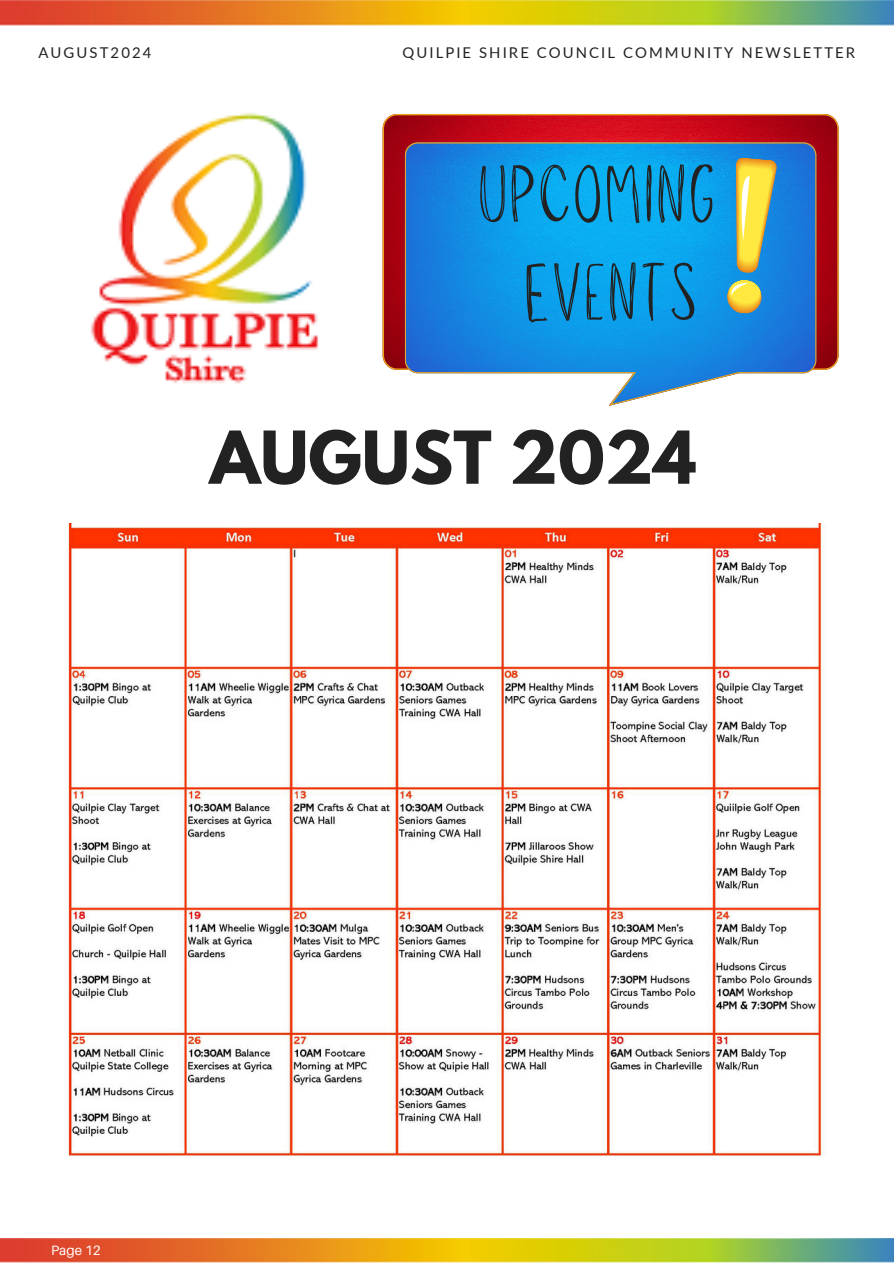
<style>
.page{position:relative;width:894px;height:1264px;background:#fff}
.page>*{position:absolute;margin:0;border:0;box-sizing:border-box;transform-origin:0 0}
.t1{font:700 70.5px/97.8px "Louisville";color:#222;text-align:center}
.t2{font:700 64.5px "League Spartan";color:#222}
.t3{font:14.85px "Lato";letter-spacing:.14em;color:#222}
.t4{font:13.5px "Aileron";color:#fff}
</style>
<div class="page">
<img style="left:0;top:1px;width:893px;height:25px">
<img style="left:0;top:1238px;width:893px;height:25px">
<svg style="left:382px;top:114px;width:456px;height:256px;background:#b61017"></svg>
<svg style="left:404px;top:142px;width:412px;height:264px;background:#309ee4"></svg>
<svg style="left:725px;top:157px;width:52px;height:158px;background:#8db48f"></svg>
<img style="left:91px;top:112px;width:228px;height:272px">
<img style="left:68px;top:523px;width:757px;height:633px">
<h2 class="t3" style="left:38px;top:43px;width:114px">AUGUST2024</h2>
<p class="t3" style="left:402px;top:43px;width:454px">QUILPIE SHIRE COUNCIL COMMUNITY NEWSLETTER</p>
<p class="t1" style="left:476px;top:149px;width:241px">UPCOMING<br>EVENTS</p>
<h1 class="t2" style="left:210px;top:425px;width:488px">AUGUST 2024</h1>
<p class="t4" style="left:51px;top:1242px;width:51px">Page 12</p>
</div>
